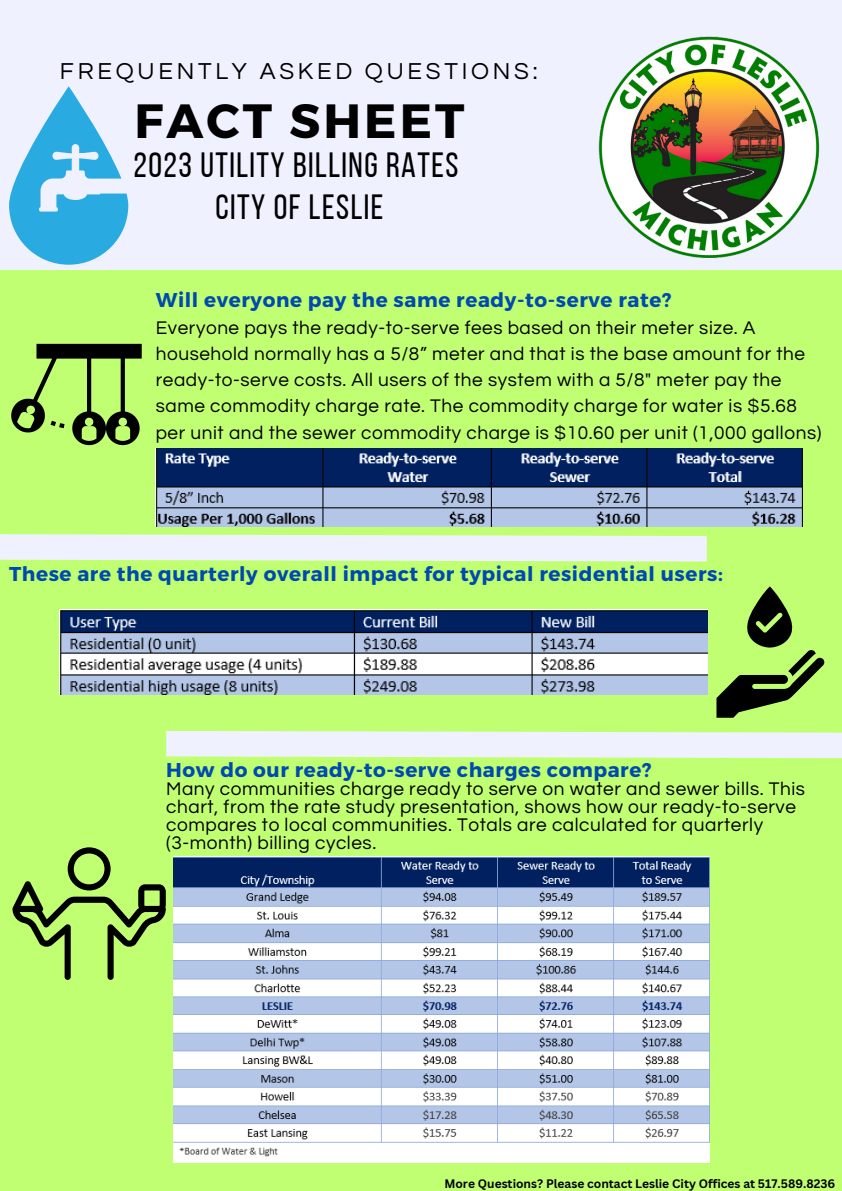
<style>
.page{position:relative;width:842px;height:1191px;background:#fff}
.page>*{position:absolute;margin:0;border:0;box-sizing:border-box;transform-origin:0 0}
.t1{font:700 48px "Montserrat";letter-spacing:.065em;color:#000}
.t2{font:35px "Bebas Neue";letter-spacing:.04em;color:#000}
.t3{font:24px "Questrial";letter-spacing:.155em;color:#000}
.t4{font:700 20px "Montserrat";letter-spacing:.03em;color:#004aad}
.t5{font:19px/26.2px "Questrial";letter-spacing:.03em;color:#000}
.t6{font:700 12px "Canva Sans";color:#000}
</style>
<div class="page">
<div style="left:0;top:0;width:842px;height:1190px;background:#c1ff72"></div>
<div style="left:0;top:0;width:842px;height:269px;background:#f0f1ff"></div>
<svg style="left:0;top:521px;width:707px;height:41px"></svg>
<svg style="left:9px;top:86px;width:119px;height:179px"></svg>
<img style="left:598px;top:36px;width:222px;height:222px">
<svg style="left:141px;top:586px;width:701px;height:173px"></svg>
<svg style="left:12px;top:847px;width:154px;height:132px"></svg>
<img style="left:156px;top:449px;width:647px;height:78px">
<img style="left:60px;top:609px;width:647px;height:85px">
<svg style="left:11px;top:344px;width:131px;height:101px"></svg>
<img style="left:173px;top:856px;width:536px;height:305px">
<p class="t3" style="left:60px;top:59px;width:479px">FREQUENTLY ASKED QUESTIONS:</p>
<p class="t1" style="left:135px;top:89px;width:331px">FACT SHEET</p>
<p class="t2" style="left:134px;top:150px;width:326px">2023 UTILITY BILLING RATES</p>
<p class="t2" style="left:216px;top:192px;width:169px">CITY OF LESLIE</p>
<p class="t4" style="left:156px;top:287px;width:517px">Will everyone pay the same ready-to-serve rate?</p>
<p class="t5" style="left:156px;top:314px;width:667px">Everyone pays the ready-to-serve fees based on their meter size. A household normally has a 5/8” meter and that is the base amount for the ready-to-serve costs. All users of the system with a 5/8" meter pay the same commodity charge rate. The commodity charge for water is $5.68 per unit and the sewer commodity charge is $10.60 per unit (1,000 gallons)</p>
<p class="t4" style="left:9px;top:560px;width:715px">These are the quarterly overall impact for typical residential users:</p>
<p class="t4" style="left:166px;top:757px;width:487px">How do our ready-to-serve charges compare?</p>
<p class="t5" style="left:166px;top:780px;width:640px;line-height:18px">Many communities charge ready to serve on water and sewer bills. This chart, from the rate study presentation, shows how our ready-to-serve compares to local communities. Totals are calculated for quarterly</p>
<p class="t5" style="left:166px;top:830px;width:212px">(3-month) billing cycles.</p>
<p class="t6" style="left:444px;top:1175px;width:392px">More Questions? Please contact Leslie City Offices at 517.589.8236</p>
</div>
